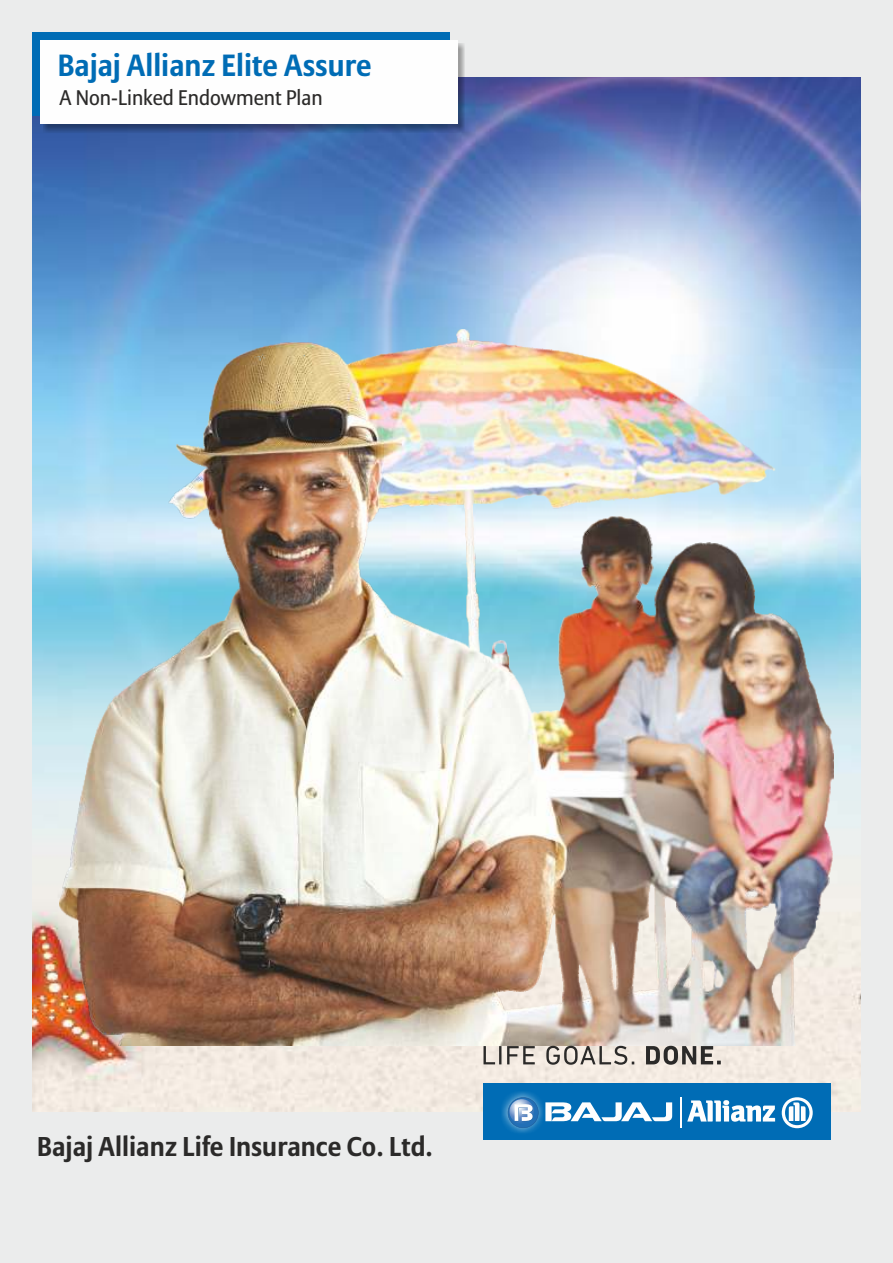
<style>
.page{position:relative;width:893px;height:1263px;background:#ebecec}
.page>*{position:absolute;margin:0;border:0;box-sizing:border-box;transform-origin:0 0}
.t1{font:700 30.45px "Allianz Sans";color:#006cb5}
.t2{font:700 27px "Allianz Sans";color:#2b2a29}
.t3{font:21px "Allianz Sans";color:#2b2a29}
</style>
<div class="page">
<img style="left:32px;top:78px;width:829px;height:1034px">
<img style="left:60px;top:329px;width:773px;height:717px">
<div style="left:32px;top:32px;width:417px;height:83px;background:#006cb5"></div>
<img style="left:44px;top:44px;width:422px;height:89px">
<div style="left:41px;top:41px;width:417px;height:83px;background:#fefefe"></div>
<div style="left:483px;top:1083px;width:348px;height:57px;background:#006cb5"></div>
<img style="left:502px;top:1092px;width:33px;height:41px">
<svg style="left:687px;top:1097px;width:126px;height:31px"></svg>
<svg style="left:506px;top:1096px;width:166px;height:33px"></svg>
<hr style="left:680px;top:1097px;width:2px;height:31px;background:#fefefe">
<svg style="left:483px;top:1046px;width:238px;height:19px"></svg>
<p class="t1" style="left:58px;top:51px;width:315px">Bajaj Allianz Elite Assure</p>
<p class="t3" style="left:60px;top:88px;width:265px">A Non-Linked Endowment Plan</p>
<p class="t2" style="left:37px;top:1134px;width:397px">Bajaj Allianz Life Insurance Co. Ltd.</p>
</div>
